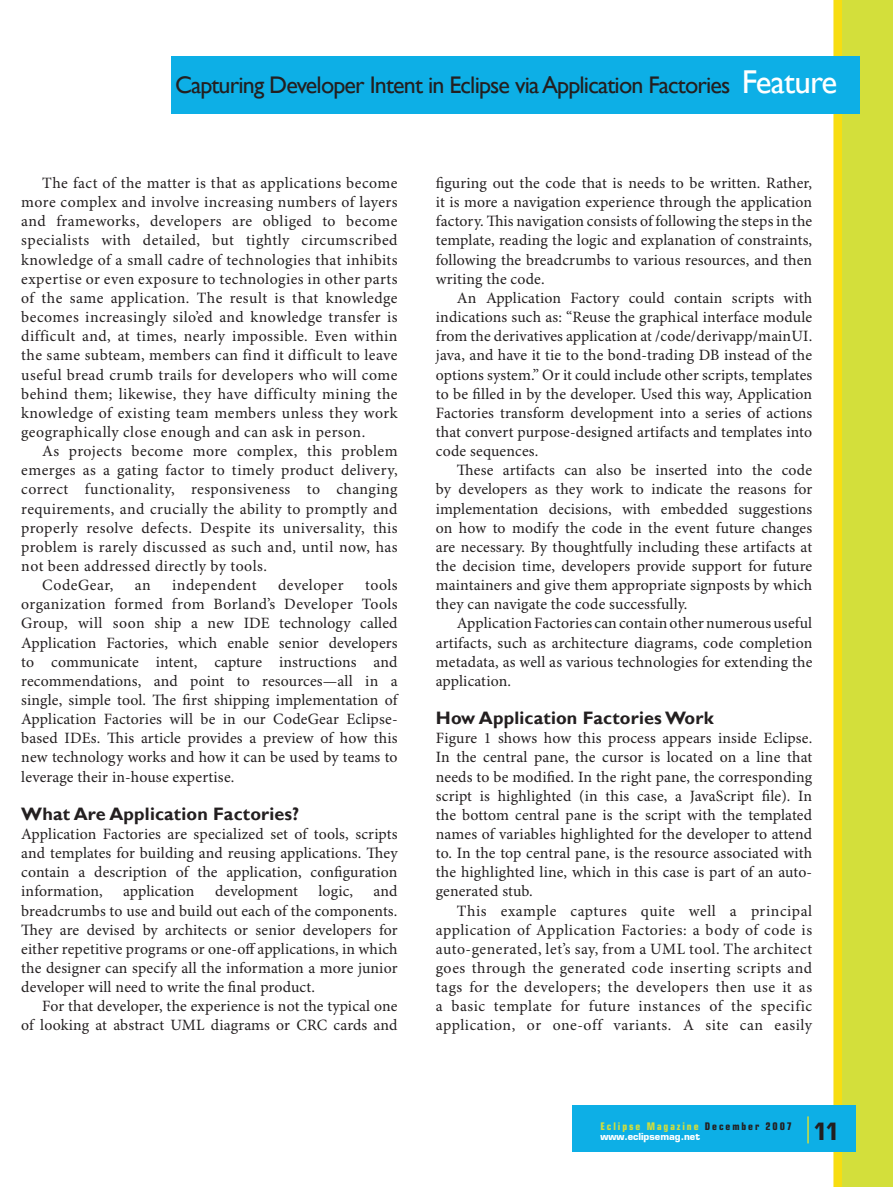
<style>
.page{position:relative;width:893px;height:1187px;background:#fff}
.page>*{position:absolute;margin:0;border:0;box-sizing:border-box;transform-origin:0 0}
.t1{font:24px "Gill Sans";letter-spacing:-.035em;color:#231f20}
.t2{font:700 condensed 24px "Eurostile LT Std";color:#231f20}
.t3{font:700 18px "Gill Sans";letter-spacing:.01em;color:#231f20}
.t4{font:15.75px/19.2px "Minion Pro";letter-spacing:.015em;color:#231f20;text-align:justify}
.t5{font:15.75px "Minion Pro";letter-spacing:.035em;color:#231f20}
.t6{font:700 condensed 10.5px "Eurostile LT Std";letter-spacing:.18em;color:#d3df3b}
.t7{font:700 9.45px "Eurostile";color:#fff}
.s1{font-size:33px;color:#fff}
.s2{color:#231f20}
</style>
<div class="page">
<div style="left:833px;top:0;width:11px;height:1186px;background:#f7dd11"></div>
<div style="left:843px;top:0;width:50px;height:1186px;background:#d3df3b"></div>
<div style="left:171px;top:56px;width:688px;height:57px;background:#0dafe6"></div>
<div style="left:573px;top:1104px;width:283px;height:47px;background:#0dafe6"></div>
<hr style="left:807px;top:1116px;width:2px;height:27px;background:#d3df3b">
<h1 class="t1" style="left:175px;top:70px;width:664px">Capturing Developer Intent in Eclipse via Application Factories <span class="s1">Feature</span></h1>
<p class="t4" style="left:21px;top:175px;width:378px;text-indent:21px">The fact of the matter is that as applications become more complex and involve increasing numbers of layers and frameworks, developers are obliged to become specialists with detailed, but tightly circumscribed knowledge of a small cadre of technologies that inhibits expertise or even exposure to technologies in other parts of the same application. The result is that knowledge becomes increasingly silo’ed and knowledge transfer is difficult and, at times, nearly impossible. Even within the same subteam, members can find it difficult to leave useful bread crumb trails for developers who will come behind them; likewise, they have difficulty mining the knowledge of existing team members unless they work geographically close enough and can ask in person.</p>
<p class="t4" style="left:42px;top:442px;width:357px">As projects become more complex, this problem</p>
<p class="t4" style="left:21px;top:462px;width:378px">emerges as a gating factor to timely product delivery,</p>
<p class="t4" style="left:21px;top:481px;width:378px">correct functionality, responsiveness to changing</p>
<p class="t4" style="left:21px;top:500px;width:378px">requirements, and crucially the ability to promptly and</p>
<p class="t4" style="left:21px;top:519px;width:378px">properly resolve defects. Despite its universality, this</p>
<p class="t4" style="left:21px;top:538px;width:378px">problem is rarely discussed as such and, until now, has</p>
<p class="t4" style="left:21px;top:557px;width:247px">not been addressed directly by tools.</p>
<p class="t5" style="left:42px;top:579px;width:73px">CodeGear,</p>
<p class="t4" style="left:135px;top:576px;width:17px">an</p>
<p class="t4" style="left:172px;top:576px;width:86px">independent</p>
<p class="t4" style="left:278px;top:576px;width:67px">developer</p>
<p class="t4" style="left:21px;top:576px;width:378px;text-indent:344px">tools organization formed from Borland’s Developer Tools Group, will soon ship a new IDE technology called Application Factories, which enable senior developers to communicate intent, capture instructions and recommendations, and point to resources—all in a single, simple tool. The first shipping implementation of Application Factories will be in our CodeGear Eclipse&shy;based IDEs. This article provides a preview of how this new technology works and how it can be used by teams to leverage their in-house expertise.</p>
<p class="t3" style="left:21px;top:803px;width:279px">What Are Application Factories?</p>
<p class="t4" style="left:21px;top:825px;width:378px">Application Factories are specialized set of tools, scripts and templates for building and reusing applications. They contain a description of the application, configuration information,</p>
<p class="t4" style="left:21px;top:883px;width:378px;text-indent:352px">and breadcrumbs to use and build out each of the components.<br>They are devised by architects or senior developers for either repetitive programs or one-off applications, in which the designer can specify all the information a more junior developer will need to write the final product.</p>
<p class="t4" style="left:21px;top:997px;width:378px;text-align:right">For that developer, the experience is not the typical one<br>of looking at abstract UML diagrams or CRC cards and</p>
<p class="t4" style="left:123px;top:883px;width:73px">application</p>
<p class="t4" style="left:215px;top:883px;width:85px">development</p>
<p class="t4" style="left:318px;top:883px;width:36px">logic,</p>
<p class="t4" style="left:436px;top:175px;width:378px">figuring out the code that is needs to be written. Rather, it is more a navigation experience through the application factory. This navigation consists of following the steps in the template, reading the logic and explanation of constraints, following the breadcrumbs to various resources, and then writing the code.</p>
<p class="t4" style="left:436px;top:289px;width:378px;text-indent:21px">An Application Factory could contain scripts with indications such as: “Reuse the graphical interface module from the derivatives application at /code/derivapp/mainUI. java, and have it tie to the bond-trading DB instead of the options system.” Or it could include other scripts, templates to be filled in by the developer. Used this way, Application Factories transform development into a series of actions that convert purpose-designed artifacts and templates into code sequences.</p>
<p class="t4" style="left:436px;top:462px;width:378px;text-indent:21px">These artifacts can also be inserted into the code by developers as they work to indicate the reasons for implementation decisions, with embedded suggestions on how to modify the code in the event future changes are necessary. By thoughtfully including these artifacts at the decision time, developers provide support for future maintainers and give them appropriate signposts by which they can navigate the code successfully.</p>
<p class="t4" style="left:436px;top:615px;width:378px;text-indent:21px">Application Factories can contain other numerous useful artifacts, such as architecture diagrams, code completion metadata, as well as various technologies for extending the application.</p>
<p class="t3" style="left:436px;top:707px;width:279px">How Application Factories Work</p>
<p class="t4" style="left:436px;top:729px;width:378px">Figure 1 shows how this process appears inside Eclipse.<br>In the central pane, the cursor is located on a line that needs to be modified. In the right pane, the corresponding script is highlighted (in this case, a JavaScript file). In the bottom central pane is the script with the templated names of variables highlighted for the developer to attend to. In the top central pane, is the resource associated with the highlighted line, which in this case is part of an auto&shy;generated stub.</p>
<p class="t4" style="left:436px;top:902px;width:378px;text-indent:21px">This example captures quite well a principal application of Application Factories: a body of code is auto-generated, let’s say, from a UML tool. The architect goes through the generated code inserting scripts and tags for the developers; the developers then use it as a basic template for future instances of the specific application, or one-off variants. A site can easily</p>
<p class="t6" style="left:601px;top:1121px;width:193px">Eclipse Magazine <span class="s2">December 2007</span></p>
<p class="t7" style="left:601px;top:1130px;width:101px">www.eclipsemag.net</p>
<h1 class="t2" style="left:815px;top:1122px;width:25px">11</h1>
</div>
